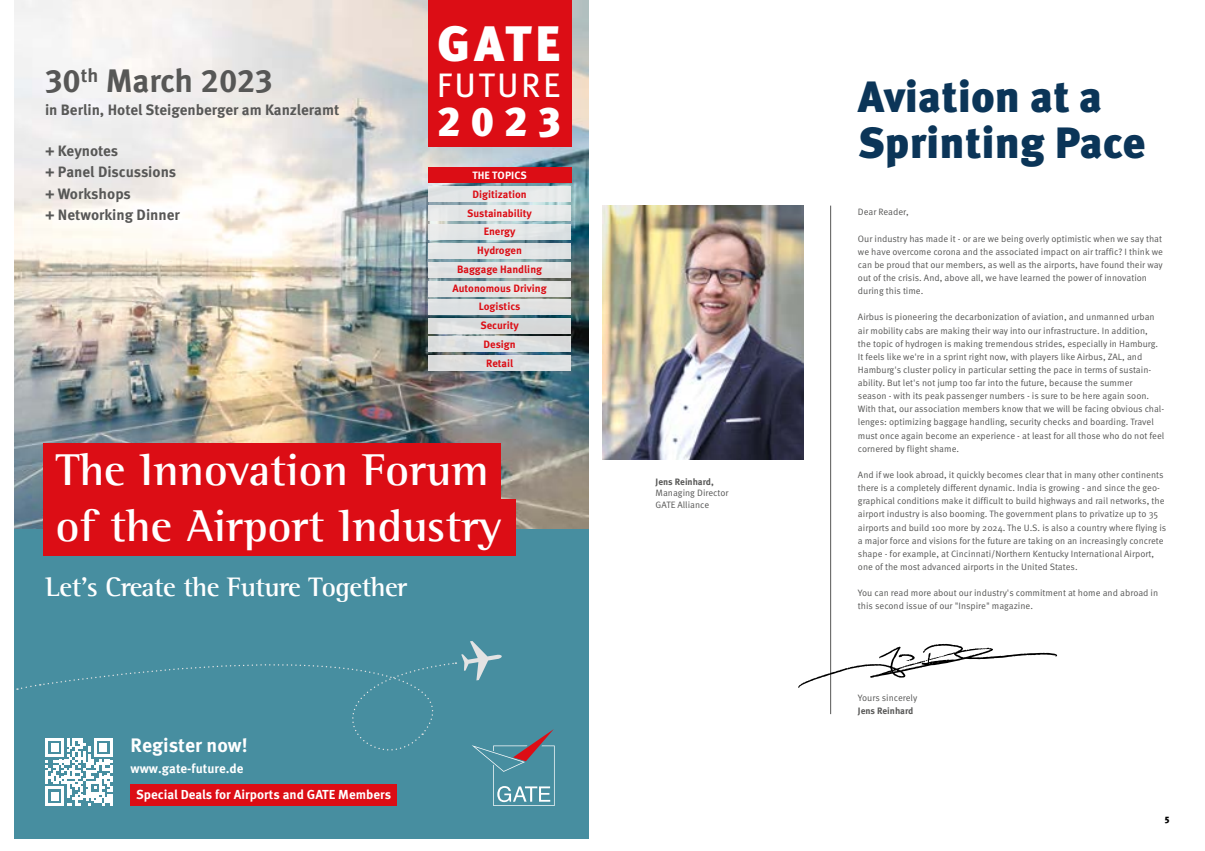
<style>
.page{position:relative;width:1205px;height:851px;background:#fff}
.page>*{position:absolute;margin:0;border:0;box-sizing:border-box;transform-origin:0 0}
.t1{font:900 49.75px "Meta Pro";color:#fff}
.t2{font:700 45.62px "Agfa Rotis Semi Serif";color:#fff}
.t3{font:900 43.75px/46.2px "Meta Pro";color:#0b3558}
.t4{font:900 41.5px "Meta Pro";color:#fff}
.t5{font:34px "Meta Pro";letter-spacing:.075em;color:#fff}
.t6{font:700 32.5px "Meta Pro";color:#575756}
.t7{font:700 27.38px "Agfa Rotis Semi Serif";letter-spacing:-.02em;color:#fff}
.t8{font:700 19.5px "Meta Pro";color:#fff}
.t9{font:700 15px/21.2px "Meta Pro";color:#575756}
.t10{font:700 13px "Meta Pro";color:#fff}
.t11{font:700 10.62px/18.8px "Meta Pro";color:#dc0d15;text-align:center}
.t12{font:700 10.62px "Meta Pro";letter-spacing:.01em;color:#fff}
.t13{font:9.25px/13.1px "Meta Pro";color:#575756}
.t14{font:700 9.25px "Meta Pro";color:#575756}
.t15{font:900 9.25px "Meta Pro";color:#000}
</style>
<div class="page">
<hr style="left:830px;top:205px;width:1px;height:509px;background:#575756">
<img style="left:602px;top:205px;width:201px;height:254px">
<svg style="left:798px;top:643px;width:259px;height:45px"></svg>
<div style="left:14px;top:528px;width:574px;height:310px;background:#478ea0"></div>
<img style="left:14px;top:0;width:574px;height:528px">
<div style="left:428px;top:0;width:143px;height:146px;background:#dc0d15"></div>
<div style="left:428px;top:167px;width:143px;height:16px;background:#dc0d15"></div>
<div style="left:428px;top:187px;width:143px;height:15px;background:#e2e5e7"></div>
<div style="left:428px;top:205px;width:143px;height:16px;background:#ededed"></div>
<div style="left:428px;top:224px;width:143px;height:15px;background:#e3e6e6"></div>
<div style="left:428px;top:243px;width:143px;height:15px;background:#e0e4e5"></div>
<div style="left:428px;top:262px;width:143px;height:15px;background:#dfe2e3"></div>
<div style="left:428px;top:281px;width:143px;height:15px;background:#e2e4e4"></div>
<div style="left:428px;top:299px;width:143px;height:16px;background:#dde0e1"></div>
<svg style="left:428px;top:318px;width:143px;height:15px;background:#d9dbdb"></svg>
<div style="left:428px;top:336px;width:143px;height:15px;background:#dbdfe0"></div>
<div style="left:428px;top:355px;width:143px;height:15px;background:#dbdedf"></div>
<div style="left:43px;top:499px;width:473px;height:57px;background:#dc0d15"></div>
<div style="left:43px;top:443px;width:457px;height:56px;background:#dc0d15"></div>
<svg style="left:17px;top:641px;width:538px;height:164px"></svg>
<h3 class="t6" style="left:45px;top:60px;width:229px">30<sup>th</sup> March 2023</h3>
<h3 class="t9" style="left:45px;top:99px;width:296px">in Berlin, Hotel Steigenberger am Kanzleramt</h3>
<h3 class="t9" style="left:45px;top:140px;width:136px">+ Keynotes<br>+ Panel Discussions + Workshops<br>+ Networking Dinner</h3>
<h1 class="t1" style="left:437px;top:12px;width:125px">GATE</h1>
<h3 class="t5" style="left:437px;top:63px;width:125px">FUTURE</h3>
<h3 class="t4" style="left:437px;top:95px;width:125px">2023</h3>
<p class="t12" style="left:472px;top:168px;width:56px">THE TOPICS</p>
<p class="t11" style="left:452px;top:185px;width:96px">Digitization<br>Sustainability<br>Energy<br>Hydrogen<br>Baggage Handling<br>Autonomous Driving<br>Logistics<br>Security<br>Design<br>Retail</p>
<h2 class="t2" style="left:56px;top:442px;width:434px">The Innovation Forum</h2>
<h2 class="t2" style="left:56px;top:498px;width:448px">of the Airport Industry</h2>
<h3 class="t7" style="left:45px;top:570px;width:363px">Let’s Create the Future Together</h3>
<h3 class="t8" style="left:131px;top:733px;width:119px">Register now!</h3>
<h3 class="t10" style="left:131px;top:759px;width:114px">www.gate-future.de</h3>
<h3 class="t10" style="left:136px;top:786px;width:256px">Special Deals for Airports and GATE Members</h3>
<p class="t14" style="left:656px;top:476px;width:60px">Jens Reinhard,</p>
<p class="t13" style="left:656px;top:488px;width:74px;line-height:11.2px">Managing Director<br>GATE Alliance</p>
<h3 class="t3" style="left:858px;top:75px;width:289px">Aviation at a<br>Sprinting Pace</h3>
<p class="t13" style="left:858px;top:206px;width:52px">Dear Reader,</p>
<p class="t13" style="left:858px;top:232px;width:306px">Our industry has made it - or are we being overly optimistic when we say that we have overcome corona and the associated impact on air traffic? I think we can be proud that our members, as well as the airports, have found their way out of the crisis. And, above all, we have learned the power of innovation during this time.</p>
<p class="t13" style="left:858px;top:311px;width:308px">Airbus is pioneering the decarbonization of aviation, and unmanned urban air mobility cabs are making their way into our infrastructure. In addition,<br>the topic of hydrogen is making tremendous strides, especially in Hamburg.<br>It feels like we're in a sprint right now, with players like Airbus, ZAL, and Hamburg's cluster policy in particular setting the pace in terms of sustain&shy;ability. But let's not jump too far into the future, because the summer<br>season - with its peak passenger numbers - is sure to be here again soon.<br>With that, our association members know that we will be facing obvious chal&shy;lenges: optimizing baggage handling, security checks and boarding. Travel must once again become an experience - at least for all those who do not feel cornered by flight shame.</p>
<p class="t13" style="left:858px;top:468px;width:310px">And if we look abroad, it quickly becomes clear that in many other continents there is a completely different dynamic. India is growing - and since the geo&shy;graphical conditions make it difficult to build highways and rail networks, the airport industry is also booming. The government plans to privatize up to 35 airports and build 100 more by 2024. The U.S. is also a country where flying is a major force and visions for the future are taking on an increasingly concrete shape - for example, at Cincinnati/Northern Kentucky International Airport, one of the most advanced airports in the United States.</p>
<p class="t13" style="left:858px;top:586px;width:302px">You can read more about our industry's commitment at home and abroad in this second issue of our "Inspire" magazine.</p>
<p class="t13" style="left:858px;top:691px;width:61px">Yours sincerely</p>
<p class="t14" style="left:858px;top:705px;width:57px">Jens Reinhard</p>
<p class="t15" style="left:1165px;top:813px;width:6px">5</p>
</div>
